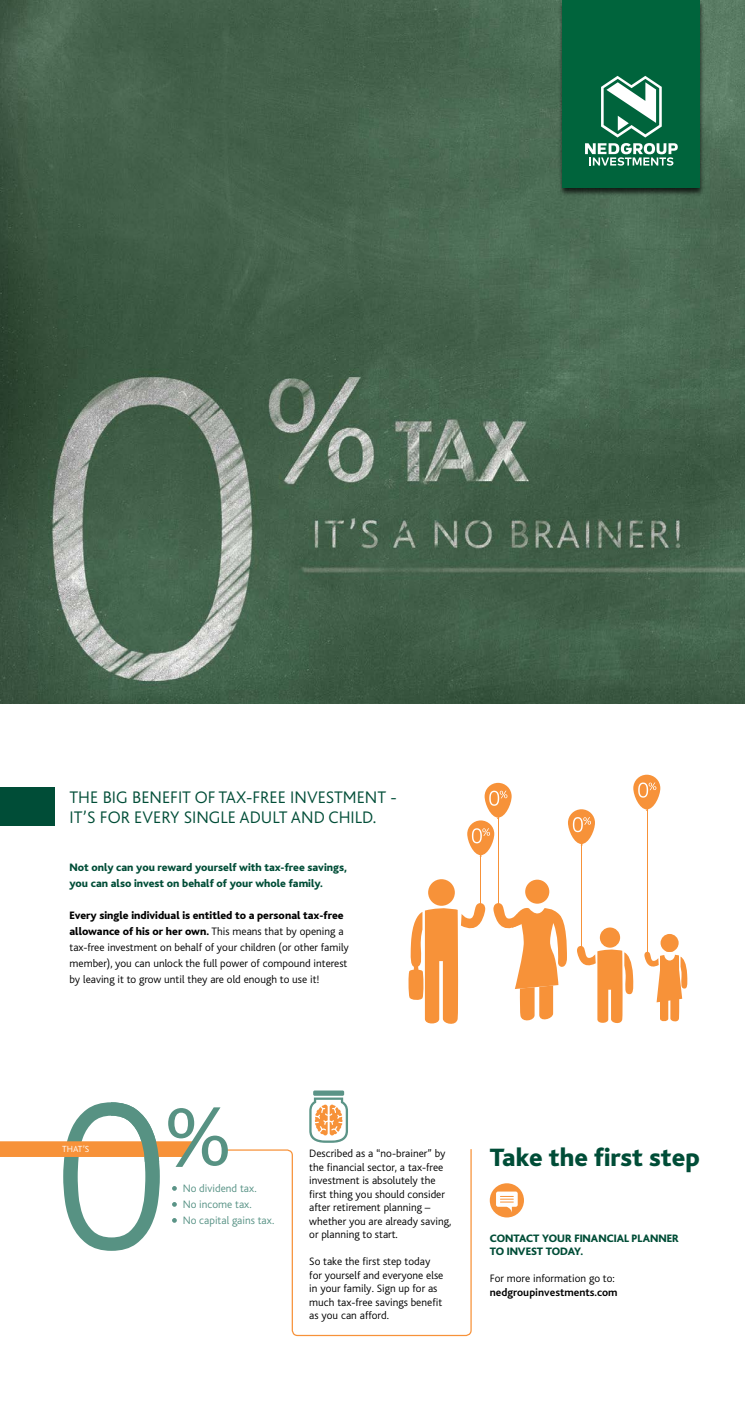
<style>
.page{position:relative;width:745px;height:1407px;background:#fff}
.page>*{position:absolute;margin:0;border:0;box-sizing:border-box;transform-origin:0 0}
.t1{font:800 26.25px "Bliss";color:#004d37}
.t2{font:300 17.5px/20.4px "Bliss";color:#004d37}
.t3{font:300 11.25px/13.5px "Bliss";color:#000}
.t4{font:800 11.25px/16px "Bliss";color:#004d37}
.t5{font:300 11.25px/16px "Bliss";color:#579285}
.t6{font:700 11.25px "Bliss";color:#000}
.t7{font:300 9.25px "Bliss";color:#fff}
.s1{font-weight:800}
</style>
<div class="page">
<img style="left:0;top:0;width:744px;height:703px">
<svg style="left:228px;top:1149px;width:244px;height:187px"></svg>
<div style="left:525px;top:879px;width:24px;height:25px;background:#f79239;border-radius:50%"></div>
<svg style="left:577px;top:946px;width:56px;height:78px"></svg>
<div style="left:599px;top:927px;width:20px;height:20px;background:#f79239;border-radius:50%"></div>
<div style="left:428px;top:879px;width:26px;height:27px;background:#f79239;border-radius:50%"></div>
<svg style="left:408px;top:903px;width:77px;height:121px"></svg>
<svg style="left:467px;top:820px;width:27px;height:35px"></svg>
<hr style="left:480px;top:855px;width:1px;height:51px;background:#f79239">
<svg style="left:484px;top:783px;width:27px;height:34px"></svg>
<hr style="left:497px;top:817px;width:1px;height:91px;background:#f79239">
<svg style="left:567px;top:809px;width:27px;height:35px"></svg>
<hr style="left:581px;top:843px;width:1px;height:104px;background:#f79239">
<svg style="left:633px;top:775px;width:27px;height:34px"></svg>
<hr style="left:646px;top:809px;width:1px;height:146px;background:#f79239">
<svg style="left:644px;top:934px;width:43px;height:88px"></svg>
<svg style="left:493px;top:903px;width:73px;height:118px"></svg>
<svg style="left:471px;top:828px;width:18px;height:15px"></svg>
<svg style="left:489px;top:791px;width:18px;height:15px"></svg>
<svg style="left:572px;top:817px;width:18px;height:15px"></svg>
<svg style="left:637px;top:782px;width:19px;height:15px"></svg>
<svg style="left:0;top:1102px;width:228px;height:149px"></svg>
<div style="left:0;top:788px;width:55px;height:38px;background:#004d37"></div>
<svg style="left:309px;top:1090px;width:39px;height:53px"></svg>
<div style="left:489px;top:1183px;width:34px;height:34px;background:#f79239;border-radius:50%"></div>
<svg style="left:495px;top:1191px;width:22px;height:22px"></svg>
<div style="left:557px;top:0;width:147px;height:197px;background:#000;opacity:.75"></div>
<div style="left:562px;top:0;width:137px;height:188px;background:#00643c"></div>
<svg style="left:585px;top:76px;width:92px;height:90px"></svg>
<h2 class="t2" style="left:69px;top:787px;width:329px">THE BIG BENEFIT OF TAX-FREE INVESTMENT -<br>IT’S FOR EVERY SINGLE ADULT AND CHILD.</h2>
<p class="t4" style="left:69px;top:859px;width:279px">Not only can you reward yourself with tax-free savings, you can also invest on behalf of your whole family.</p>
<p class="t3" style="left:69px;top:907px;width:281px;line-height:16px"><span class="s1">Every single individual is entitled to a personal tax-free allowance of his or her own.</span> This means that by opening a tax-free investment on behalf of your children (or other family member), you can unlock the full power of compound interest by leaving it to grow until they are old enough to use it!</p>
<p class="t7" style="left:62px;top:1144px;width:29px">THAT’S</p>
<p class="t5" style="left:182px;top:1180px;width:93px">No dividend tax.<br>No income tax.<br>No capital gains tax.</p>
<p class="t3" style="left:309px;top:1147px;width:143px">Described as a “no-brainer” by the financial sector, a tax-free investment is absolutely the first thing you should consider after retirement planning – whether you are already saving, or planning to start.</p>
<p class="t3" style="left:309px;top:1255px;width:135px">So take the first step today for yourself and everyone else in your family. Sign up for as much tax-free savings benefit as you can afford.</p>
<h1 class="t1" style="left:489px;top:1144px;width:211px">Take the first step</h1>
<p class="t4" style="left:489px;top:1231px;width:190px;line-height:13.5px">CONTACT YOUR FINANCIAL PLANNER<br>TO INVEST TODAY.</p>
<p class="t3" style="left:489px;top:1272px;width:126px">For more information go to:</p>
<p class="t6" style="left:489px;top:1286px;width:129px">nedgroupinvestments.com</p>
</div>
